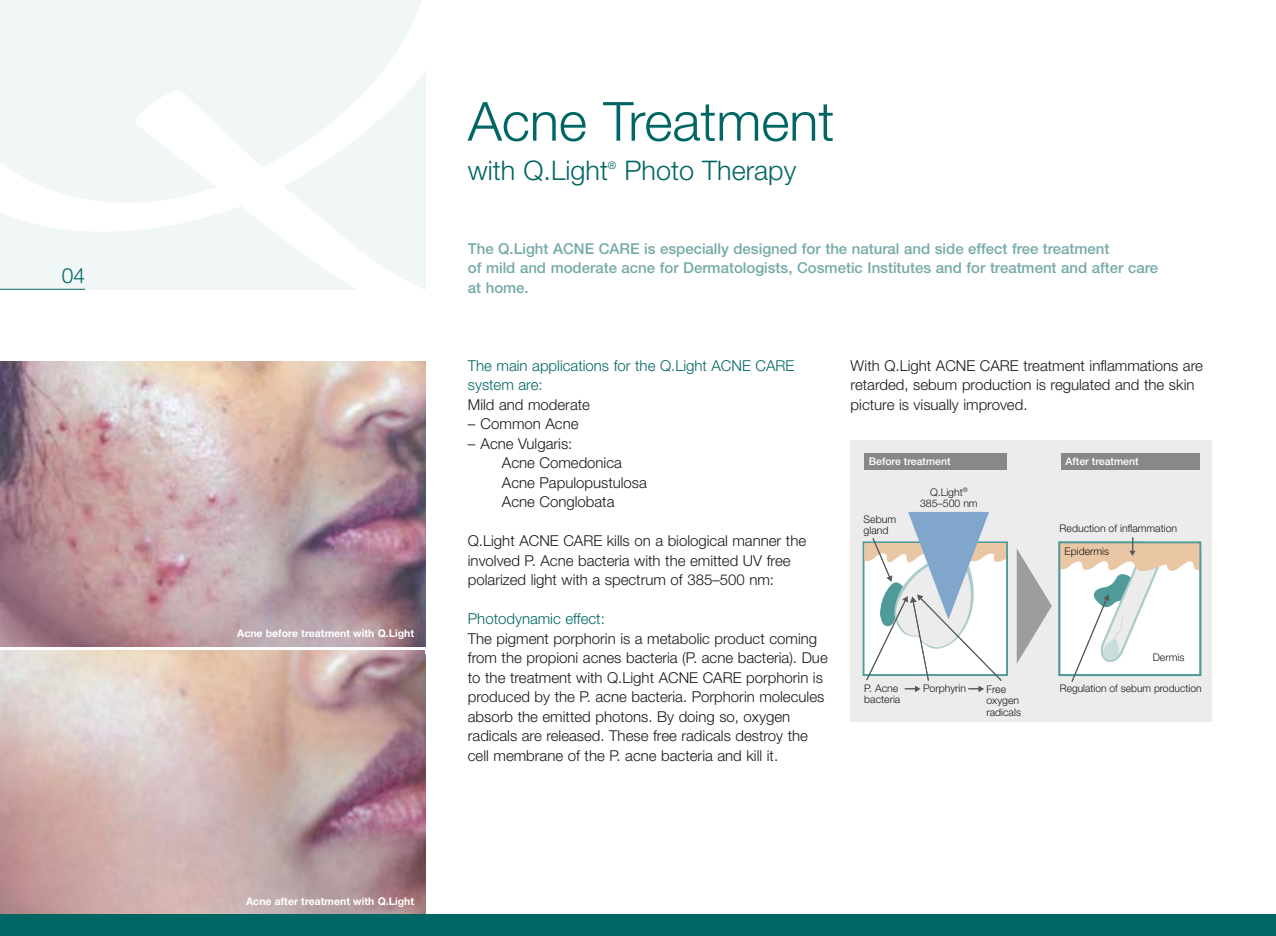
<style>
.page{position:relative;width:1276px;height:936px;background:#fff}
.page>*{position:absolute;margin:0;border:0;box-sizing:border-box;transform-origin:0 0}
.t1{font:300 54px "Helvetica Neue";color:#006663}
.t2{font:300 27px "Helvetica Neue";color:#006663}
.t3{font:300 21px "Helvetica Neue";color:#006663}
.t4{font:300 15px/19.5px "Helvetica Neue";color:#1a171b}
.t5{font:500 15px/19.5px "Helvetica Neue";color:#75aaa8}
.t6{font:300 15px/19.5px "Helvetica Neue";color:#006663}
.t7{font:300 10.5px/11.2px "Helvetica Neue";color:#1a171b}
.t8{font:700 10.5px "Helvetica Neue";color:#fff}
.t9{font:500 10.5px "Helvetica Neue";color:#fff}
.t10{font:300 10.5px "Helvetica Neue";color:#006663}
</style>
<div class="page">
<img style="left:0;top:651px;width:425px;height:263px">
<svg style="left:0;top:0;width:426px;height:290px;fill:#f1f6f6"></svg>
<img style="left:0;top:361px;width:425px;height:285px">
<div style="left:0;top:914px;width:1276px;height:21px;background:#006663"></div>
<hr style="left:0;top:289px;width:85px;height:1px;background:#006663">
<div style="left:850px;top:440px;width:362px;height:282px;background:#ececed"></div>
<div style="left:862px;top:541px;width:146px;height:135px;border:2px solid #519a9a"></div>
<svg style="left:1016px;top:549px;width:35px;height:114px"></svg>
<svg style="left:864px;top:512px;width:142px;height:180px"></svg>
<svg style="left:1058px;top:537px;width:144px;height:145px;background:#e6e8e2"></svg>
<div style="left:864px;top:453px;width:142px;height:16px;background:#878889"></div>
<div style="left:1061px;top:453px;width:138px;height:16px;background:#878889"></div>
<h3 class="t3" style="left:62px;top:268px;width:25px">04</h3>
<p class="t8" style="left:237px;top:629px;width:178px">Acne before treatment with Q.Light</p>
<h1 class="t1" style="left:468px;top:102px;width:368px">Acne Treatment</h1>
<h2 class="t2" style="left:468px;top:160px;width:142px">with Q.Light</h2>
<p class="t10" style="left:608px;top:161px;width:10px">®</p>
<h2 class="t2" style="left:624px;top:160px;width:173px">Photo Therapy</h2>
<p class="t5" style="left:468px;top:240px;width:692px">The Q.Light ACNE CARE is especially designed for the natural and side effect free treatment<br>of mild and moderate acne for Dermatologists, Cosmetic Institutes and for treatment and after care at home.</p>
<p class="t6" style="left:468px;top:357px;width:328px">The main applications for the Q.Light ACNE CARE system are:</p>
<p class="t4" style="left:468px;top:396px;width:124px">Mild and moderate</p>
<p class="t4" style="left:468px;top:415px;width:112px">– Common Acne</p>
<p class="t4" style="left:502px;top:435px;width:147px;text-indent:-34px">– Acne Vulgaris:<br>Acne Comedonica<br>Acne Papulopustulosa<br>Acne Conglobata</p>
<p class="t4" style="left:468px;top:532px;width:340px">Q.Light ACNE CARE kills on a biological manner the involved P. Acne bacteria with the emitted UV free polarized light with a spectrum of 385–500 nm:</p>
<p class="t6" style="left:468px;top:610px;width:138px">Photodynamic effect:</p>
<p class="t4" style="left:468px;top:630px;width:361px">The pigment porphorin is a metabolic product coming from the propioni acnes bacteria (P. acne bacteria). Due to the treatment with Q.Light ACNE CARE porphorin is produced by the P. acne bacteria. Porphorin molecules absorb the emitted photons. By doing so, oxygen radicals are released. These free radicals destroy the cell membrane of the P. acne bacteria and kill it.</p>
<p class="t4" style="left:850px;top:357px;width:354px">With Q.Light ACNE CARE treatment inflammations are retarded, sebum production is regulated and the skin picture is visually improved.</p>
<p class="t9" style="left:869px;top:457px;width:83px">Before treatment</p>
<p class="t9" style="left:1065px;top:457px;width:74px">After treatment</p>
<p class="t7" style="left:863px;top:514px;width:34px">Sebum gland</p>
<p class="t7" style="left:920px;top:487px;width:59px;text-align:center">Q.Light<sup>®<br></sup>385–500 nm</p>
<p class="t7" style="left:864px;top:683px;width:38px">P. Acne bacteria</p>
<p class="t7" style="left:923px;top:684px;width:45px">Porphyrin</p>
<p class="t7" style="left:986px;top:684px;width:36px">Free oxygen radicals</p>
<p class="t7" style="left:1059px;top:523px;width:119px">Reduction of inflammation</p>
<p class="t7" style="left:1064px;top:546px;width:46px">Epidermis</p>
<p class="t7" style="left:1152px;top:652px;width:33px">Dermis</p>
<p class="t7" style="left:1059px;top:684px;width:143px">Regulation of sebum production</p>
<p class="t8" style="left:246px;top:897px;width:169px">Acne after treatment with Q.Light</p>
</div>
